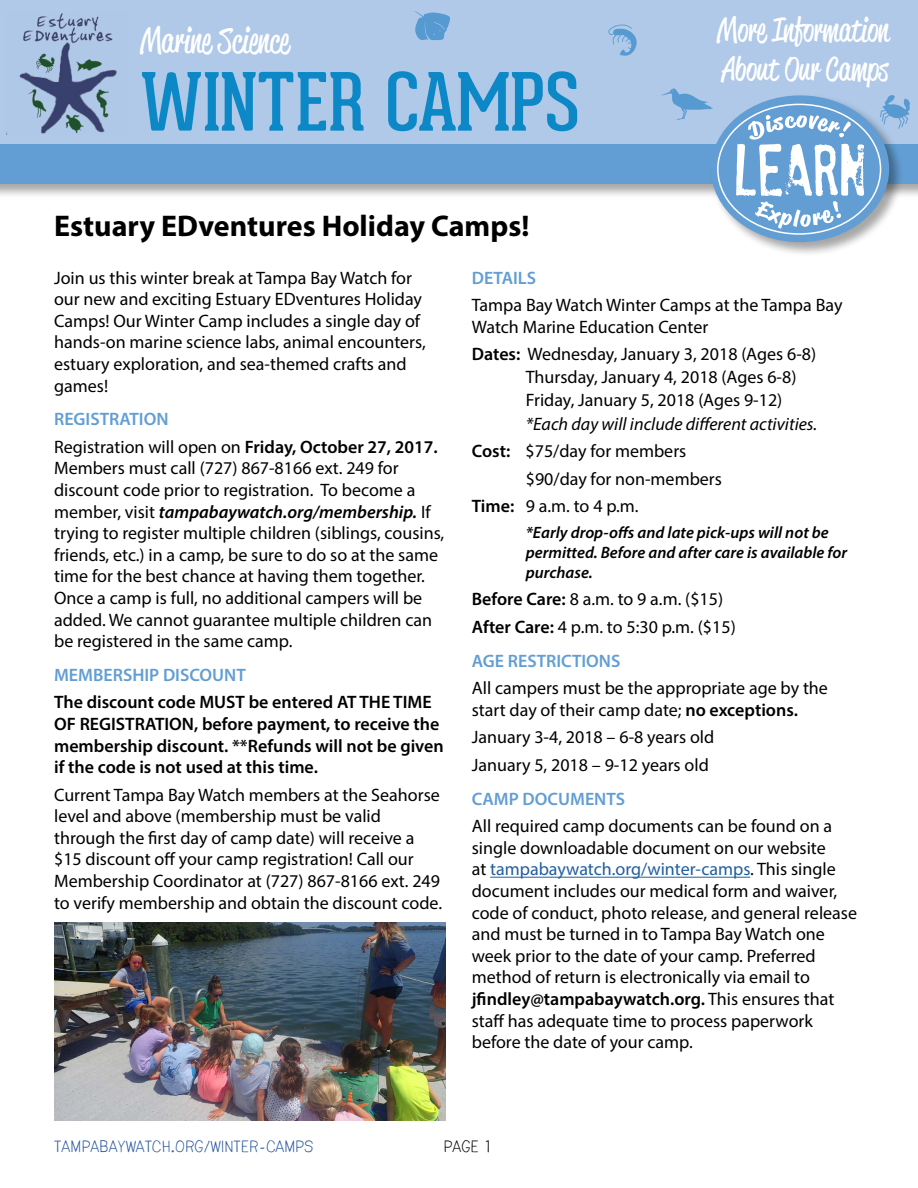
<style>
.page{position:relative;width:918px;height:1188px;background:#fff}
.page>*{position:absolute;margin:0;border:0;box-sizing:border-box;transform-origin:0 0}
.t1{font:78.3px "Geared Slab";color:#0d88c7;scale:1.05 1}
.t2{font:34.5px "Reklame Script";color:#fff}
.t3{font:33px/39px "Reklame Script";color:#fff}
.t4{font:700 30px "Myriad Pro";color:#000}
.t5{font:18px/21.6px "Myriad Pro";color:#000}
.t6{font:600 18px/21.6px "Myriad Pro";color:#000}
.t7{font:600 18px "Myriad Pro";color:#629ed3}
.t8{font:italic 18px "Myriad Pro";color:#000}
.t9{font:italic 600 16.5px/19.8px "Myriad Pro";color:#000}
.t10{font:condensed 15px "Savu";color:#23529d}
.t11{font:condensed 15px "Savu";color:#000}
.s1{font-weight:600;color:#629ed3}
.s2{font-weight:600}
.s3{font-weight:600;font-style:italic}
.s4{color:#215e9e}
</style>
<div class="page">
<div style="left:0;top:0;width:918px;height:145px;background:#b0c9e8"></div>
<div style="left:0;top:143px;width:918px;height:56px;background:#000;opacity:.35"></div>
<div style="left:0;top:145px;width:918px;height:39px;background:#629ed3"></div>
<div style="left:710px;top:94px;width:194px;height:163px;background:#000;opacity:.35"></div>
<div style="left:711px;top:95px;width:178px;height:147px;background:#629ed3;border-radius:50%"></div>
<svg style="left:736px;top:115px;width:128px;height:114px"></svg>
<svg style="left:880px;top:95px;width:30px;height:34px"></svg>
<svg style="left:608px;top:25px;width:29px;height:31px"></svg>
<svg style="left:414px;top:11px;width:36px;height:30px"></svg>
<svg style="left:661px;top:88px;width:52px;height:32px"></svg>
<img style="left:19px;top:14px;width:98px;height:120px">
<hr style="left:490px;top:877px;width:260px;height:1px;background:#215e9e">
<img style="left:54px;top:922px;width:392px;height:198px">
<h2 class="t2" style="left:140px;top:17px;width:150px">Marine Science</h2>
<h1 class="t1" style="left:140px;top:55px;width:420px">WINTER CAMPS</h1>
<h3 class="t3" style="left:717px;top:10px;width:173px">More Information<br>About Our Camps</h3>
<h3 class="t4" style="left:54px;top:206px;width:477px">Estuary EDventures Holiday Camps!</h3>
<p class="t5" style="left:54px;top:266px;width:373px">Join us this winter break at Tampa Bay Watch for our new and exciting Estuary EDventures Holiday Camps! Our Winter Camp includes a single day of hands-on marine science labs, animal encounters, estuary exploration, and sea-themed crafts and games!</p>
<p class="t5" style="left:54px;top:405px;width:385px;line-height:27.6px"><span class="s1">REGISTRATION<br></span>Registration will open on <span class="s2">Friday, October 27, 2017.</span></p>
<p class="t5" style="left:54px;top:457px;width:392px">Members must call (727) 867-8166 ext. 249 for discount code prior to registration. To become a member, visit <span class="s3">tampabaywatch.org/membership.</span> If trying to register multiple children (siblings, cousins, friends, etc.) in a camp, be sure to do so at the same time for the best chance at having them together.<br>Once a camp is full, no additional campers will be added. We cannot guarantee multiple children can be registered in the same camp.</p>
<p class="t7" style="left:54px;top:663px;width:193px">MEMBERSHIP DISCOUNT</p>
<p class="t6" style="left:54px;top:691px;width:391px">The discount code MUST be entered AT THE TIME OF REGISTRATION, before payment, to receive the membership discount. **Refunds will not be given if the code is not used at this time.</p>
<p class="t5" style="left:54px;top:784px;width:389px">Current Tampa Bay Watch members at the Seahorse level and above (membership must be valid through the first day of camp date) will receive a $15 discount off your camp registration! Call our Membership Coordinator at (727) 867-8166 ext. 249 to verify membership and obtain the discount code.</p>
<p class="t7" style="left:472px;top:266px;width:66px">DETAILS</p>
<p class="t5" style="left:472px;top:294px;width:372px">Tampa Bay Watch Winter Camps at the Tampa Bay<br>Watch Marine Education Center</p>
<p class="t5" style="left:526px;top:342px;width:292px;line-height:23.1px;text-indent:-54px"><span class="s2">Dates:</span> Wednesday, January 3, 2018 (Ages 6-8)<br>Thursday, January 4, 2018 (Ages 6-8)<br>Friday, January 5, 2018 (Ages 9-12)</p>
<p class="t8" style="left:526px;top:412px;width:293px">*Each day will include different activities.</p>
<p class="t5" style="left:472px;top:440px;width:216px"><span class="s2">Cost:</span> $75/day for members</p>
<p class="t5" style="left:526px;top:468px;width:198px">$90/day for non-members</p>
<p class="t5" style="left:472px;top:495px;width:168px"><span class="s2">Time:</span> 9 a.m. to 4 p.m.</p>
<p class="t9" style="left:526px;top:522px;width:323px">*Early drop-offs and late pick-ups will not be permitted. Before and after care is available for purchase.</p>
<p class="t5" style="left:472px;top:585px;width:265px;line-height:27.6px"><span class="s2">Before Care:</span> 8 a.m. to 9 a.m. ($15)<br><span class="s2">After Care:</span> 4 p.m. to 5:30 p.m. ($15)</p>
<p class="t7" style="left:472px;top:649px;width:150px">AGE RESTRICTIONS</p>
<p class="t5" style="left:472px;top:677px;width:358px">All campers must be the appropriate age by the start day of their camp date; <span class="s2">no exceptions.</span></p>
<p class="t5" style="left:472px;top:723px;width:244px;line-height:27.6px">January 3-4, 2018 – 6-8 years old<br>January 5, 2018 – 9-12 years old</p>
<p class="t7" style="left:472px;top:787px;width:155px">CAMP DOCUMENTS</p>
<p class="t5" style="left:472px;top:815px;width:387px">All required camp documents can be found on a single downloadable document on our website<br>at <span class="s4">tampabaywatch.org/winter-camps</span>. This single document includes our medical form and waiver, code of conduct, photo release, and general release and must be turned in to Tampa Bay Watch one week prior to the date of your camp. Preferred method of return is electronically via email to <span class="s2">jfindley@tampabaywatch.org.</span> This ensures that staff has adequate time to process paperwork before the date of your camp.</p>
<p class="t10" style="left:54px;top:1137px;width:261px">TAMPABAYWATCH.ORG/WINTER-CAMPS</p>
<p class="t11" style="left:443px;top:1137px;width:51px">PAGE 1</p>
</div>
